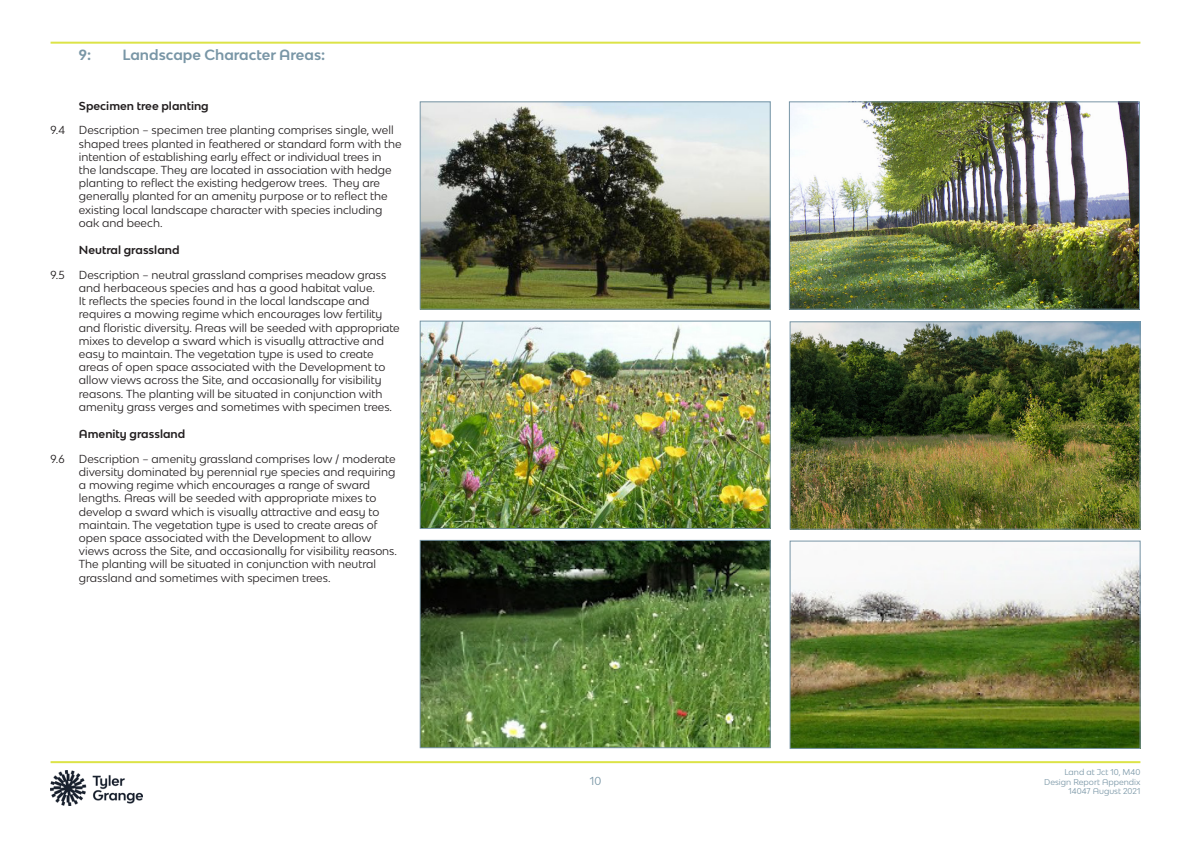
<style>
.page{position:relative;width:1191px;height:842px;background:#fff}
.page>*{position:absolute;margin:0;border:0;box-sizing:border-box;transform-origin:0 0}
.t1{font:700 14px "Bw Modelica SS01";color:#7996a6}
.t2{font:11px/13.2px "Bw Modelica SS01";color:#231f20}
.t3{font:700 11px "Bw Modelica SS01";color:#231f20}
.t4{font:11px "Bw Modelica SS01";color:#7996a6}
.t5{font:8px/9.6px "Bw Modelica SS01";color:#7996a6;text-align:right}
</style>
<div class="page">
<hr style="left:51px;top:761px;width:1089px;height:2px;background:#dce347">
<hr style="left:51px;top:42px;width:1089px;height:2px;background:#dce347">
<img style="left:51px;top:770px;width:92px;height:36px">
<img style="left:791px;top:103px;width:347px;height:205px">
<div style="left:789px;top:101px;width:351px;height:209px;border:1px solid #7996a6"></div>
<img style="left:791px;top:323px;width:347px;height:205px">
<div style="left:789px;top:321px;width:351px;height:209px;border:1px solid #7996a6"></div>
<img style="left:791px;top:543px;width:347px;height:204px">
<div style="left:789px;top:541px;width:351px;height:208px;border:1px solid #7996a6"></div>
<img style="left:422px;top:103px;width:346px;height:205px">
<div style="left:420px;top:101px;width:350px;height:209px;border:1px solid #7996a6"></div>
<img style="left:422px;top:323px;width:346px;height:204px">
<div style="left:420px;top:321px;width:350px;height:208px;border:1px solid #7996a6"></div>
<img style="left:422px;top:542px;width:346px;height:204px">
<div style="left:420px;top:540px;width:350px;height:208px;border:1px solid #7996a6"></div>
<p class="t1" style="left:79px;top:45px;width:14px">9:</p>
<p class="t1" style="left:123px;top:45px;width:204px">Landscape Character Areas:</p>
<p class="t3" style="left:79px;top:99px;width:131px">Specimen tree planting</p>
<p class="t2" style="left:51px;top:124px;width:16px">9.4</p>
<p class="t2" style="left:79px;top:124px;width:324px">Description – specimen tree planting comprises single, well shaped trees planted in feathered or standard form with the intention of establishing early effect or individual trees in the landscape. They are located in association with hedge planting to reflect the existing hedgerow trees. They are generally planted for an amenity purpose or to reflect the existing local landscape character with species including oak and beech.</p>
<p class="t3" style="left:79px;top:243px;width:102px">Neutral grassland</p>
<p class="t2" style="left:51px;top:268px;width:16px">9.5</p>
<p class="t2" style="left:79px;top:268px;width:322px">Description – neutral grassland comprises meadow grass and herbaceous species and has a good habitat value.<br>It reflects the species found in the local landscape and requires a mowing regime which encourages low fertility and floristic diversity. Areas will be seeded with appropriate mixes to develop a sward which is visually attractive and easy to maintain. The vegetation type is used to create areas of open space associated with the Development to allow views across the Site, and occasionally for visibility reasons. The planting will be situated in conjunction with amenity grass verges and sometimes with specimen trees.</p>
<p class="t3" style="left:79px;top:427px;width:108px">Amenity grassland</p>
<p class="t2" style="left:51px;top:452px;width:16px">9.6</p>
<p class="t2" style="left:79px;top:452px;width:320px">Description – amenity grassland comprises low / moderate diversity dominated by perennial rye species and requiring a mowing regime which encourages a range of sward lengths. Areas will be seeded with appropriate mixes to develop a sward which is visually attractive and easy to maintain. The vegetation type is used to create areas of open space associated with the Development to allow views across the Site, and occasionally for visibility reasons.<br>The planting will be situated in conjunction with neutral grassland and sometimes with specimen trees.</p>
<p class="t4" style="left:590px;top:774px;width:13px">10</p>
<p class="t5" style="left:1044px;top:767px;width:98px">Land at Jct 10, M40<br>Design Report Appendix<br>14047 August 2021</p>
</div>
